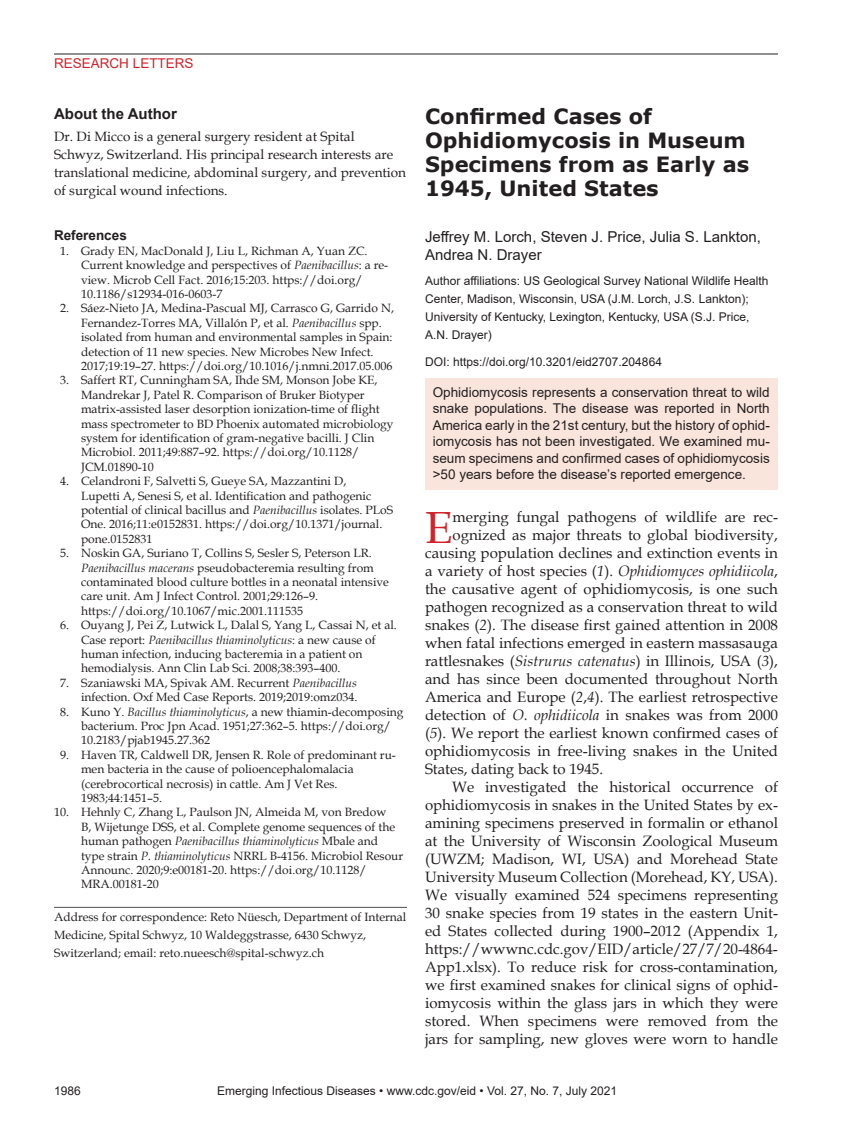
<style>
.page{position:relative;width:851px;height:1134px;background:#fff}
.page>*{position:absolute;margin:0;border:0;box-sizing:border-box;transform-origin:0 0}
.t1{font:45.15px "Book Antiqua";color:#d1232a}
.t2{font:700 21px/24px "Verdana";color:#231f20}
.t3{font:15px "Book Antiqua";color:#231f20}
.t4{font:15px/18px "Arial";color:#231f20}
.t5{font:700 15px "Arial";color:#231f20}
.t6{font:13.5px/16.5px "Arial";color:#231f20;text-align:justify}
.t7{font:13.5px/18px "Book Antiqua";color:#231f20}
.t8{font:13.5px "Arial";color:#d1232a}
.t9{font:700 13.5px "Arial";color:#231f20}
.t10{font:12px/14.4px "Book Antiqua";color:#231f20}
.t11{font:12px/18px "Arial";color:#231f20}
.s1{font-style:italic}
</style>
<div class="page">
<hr style="left:54px;top:54px;width:724px;height:1px;background:#231f20">
<hr style="left:54px;top:907px;width:353px;height:1px;background:#636366">
<div style="left:425px;top:378px;width:352px;height:111px;background:#f9e5dc"></div>
<p class="t8" style="left:54px;top:54px;width:141px">RESEARCH LETTERS</p>
<p class="t5" style="left:54px;top:103px;width:124px">About the Author</p>
<p class="t7" style="left:54px;top:128px;width:353px">Dr. Di Micco is a general surgery resident at Spital Schwyz, Switzerland. His principal research interests are translational medicine, abdominal surgery, and prevention of surgical wound infections.</p>
<p class="t9" style="left:54px;top:226px;width:74px">References</p>
<p class="t10" style="left:81px;top:243px;width:308px;text-indent:-21px">1. Grady EN, MacDonald J, Liu L, Richman A, Yuan ZC.<br>Current knowledge and perspectives of <span class="s1">Paenibacillus</span>: a re&shy;view. Microb Cell Fact. 2016;15:203. https://doi.org/ 10.1186/s12934-016-0603-7</p>
<p class="t10" style="left:81px;top:301px;width:314px;text-indent:-21px">2. Sáez-Nieto JA, Medina-Pascual MJ, Carrasco G, Garrido N, Fernandez-Torres MA, Villalón P, et al. <span class="s1">Paenibacillus</span> spp. isolated from human and environmental samples in Spain: detection of 11 new species. New Microbes New Infect.<br>2017;19:19–27. https://doi.org/10.1016/j.nmni.2017.05.006</p>
<p class="t10" style="left:81px;top:373px;width:314px;text-indent:-21px">3. Saffert RT, Cunningham SA, Ihde SM, Monson Jobe KE, Mandrekar J, Patel R. Comparison of Bruker Biotyper matrix-assisted laser desorption ionization-time of flight mass spectrometer to BD Phoenix automated microbiology system for identification of gram-negative bacilli. J Clin Microbiol. 2011;49:887–92. https://doi.org/10.1128/ JCM.01890-10</p>
<p class="t10" style="left:81px;top:474px;width:313px;text-indent:-21px">4. Celandroni F, Salvetti S, Gueye SA, Mazzantini D,<br>Lupetti A, Senesi S, et al. Identification and pathogenic potential of clinical bacillus and <span class="s1">Paenibacillus</span> isolates. PLoS One. 2016;11:e0152831. https://doi.org/10.1371/journal. pone.0152831</p>
<p class="t10" style="left:81px;top:546px;width:309px;text-indent:-21px">5. Noskin GA, Suriano T, Collins S, Sesler S, Peterson LR.<br><span class="s1">Paenibacillus macerans</span> pseudobacteremia resulting from contaminated blood culture bottles in a neonatal intensive care unit. Am J Infect Control. 2001;29:126–9. https://doi.org/10.1067/mic.2001.111535</p>
<p class="t10" style="left:81px;top:618px;width:317px;text-indent:-21px">6. Ouyang J, Pei Z, Lutwick L, Dalal S, Yang L, Cassai N, et al.<br>Case report: <span class="s1">Paenibacillus thiaminolyticus</span>: a new cause of human infection, inducing bacteremia in a patient on hemodialysis. Ann Clin Lab Sci. 2008;38:393–400.</p>
<p class="t10" style="left:60px;top:675px;width:299px;text-align:right">7. Szaniawski MA, Spivak AM. Recurrent <span class="s1">Paenibacillus </span>infection. Oxf Med Case Reports. 2019;2019:omz034.</p>
<p class="t10" style="left:81px;top:704px;width:324px;text-indent:-21px">8. Kuno Y. <span class="s1">Bacillus thiaminolyticus</span>, a new thiamin-decomposing bacterium. Proc Jpn Acad. 1951;27:362–5. https://doi.org/<br>10.2183/pjab1945.27.362</p>
<p class="t10" style="left:81px;top:747px;width:316px;text-indent:-21px">9. Haven TR, Caldwell DR, Jensen R. Role of predominant ru&shy;men bacteria in the cause of polioencephalomalacia (cerebrocortical necrosis) in cattle. Am J Vet Res.<br>1983;44:1451–5.</p>
<p class="t10" style="left:81px;top:805px;width:323px;text-indent:-27px">10. Hehnly C, Zhang L, Paulson JN, Almeida M, von Bredow<br>B, Wijetunge DSS, et al. Complete genome sequences of the human pathogen <span class="s1">Paenibacillus thiaminolyticus</span> Mbale and type strain <span class="s1">P. thiaminolyticus</span> NRRL B-4156. Microbiol Resour Announc. 2020;9:e00181-20. https://doi.org/10.1128/ MRA.00181-20</p>
<p class="t10" style="left:54px;top:908px;width:354px;line-height:18px">Address for correspondence: Reto Nüesch, Department of Internal<br>Medicine, Spital Schwyz, 10 Waldeggstrasse, 6430 Schwyz,<br>Switzerland; email: reto.nueesch@spital-schwyz.ch</p>
<h2 class="t2" style="left:425px;top:104px;width:325px">Confirmed Cases of<br>Ophidiomycosis in Museum<br>Specimens from as Early as<br>1945, United States</h2>
<p class="t4" style="left:425px;top:228px;width:337px">Jeffrey M. Lorch, Steven J. Price, Julia S. Lankton,<br>Andrea N. Drayer</p>
<p class="t11" style="left:425px;top:272px;width:345px">Author affiliations: US Geological Survey National Wildlife Health Center, Madison, Wisconsin, USA (J.M. Lorch, J.S. Lankton); University of Kentucky, Lexington, Kentucky, USA (S.J. Price, A.N. Drayer)</p>
<p class="t11" style="left:425px;top:353px;width:238px">DOI: https://doi.org/10.3201/eid2707.204864</p>
<p class="t6" style="left:432px;top:383px;width:338px">Ophidiomycosis represents a conservation threat to wild snake populations. The disease was reported in North America early in the 21st century, but the history of ophid&shy;iomycosis has not been investigated. We examined mu&shy;seum specimens and confirmed cases of ophidiomycosis &gt;50 years before the disease’s reported emergence.</p>
<h1 class="t1" style="left:425px;top:496px;width:29px">E</h1>
<p class="t3" style="left:452px;top:507px;width:327px">merging fungal pathogens of wildlife are rec-</p>
<p class="t3" style="left:452px;top:525px;width:327px">ognized as major threats to global biodiversity,</p>
<p class="t3" style="left:425px;top:543px;width:354px">causing population declines and extinction events in</p>
<p class="t3" style="left:425px;top:561px;width:354px">a variety of host species (<span class="s1">1</span>). <span class="s1">Ophidiomyces ophidiicola</span>,</p>
<p class="t3" style="left:425px;top:579px;width:354px">the causative agent of ophidiomycosis, is one such</p>
<p class="t3" style="left:425px;top:597px;width:354px">pathogen recognized as a conservation threat to wild</p>
<p class="t3" style="left:425px;top:615px;width:354px">snakes (<span class="s1">2</span>). The disease first gained attention in 2008</p>
<p class="t3" style="left:425px;top:633px;width:354px">when fatal infections emerged in eastern massasauga</p>
<p class="t3" style="left:425px;top:651px;width:354px">rattlesnakes (<span class="s1">Sistrurus catenatus</span>) in Illinois, USA (<span class="s1">3</span>),</p>
<p class="t3" style="left:425px;top:669px;width:354px">and has since been documented throughout North</p>
<p class="t3" style="left:425px;top:687px;width:354px">America and Europe (<span class="s1">2</span>,<span class="s1">4</span>). The earliest retrospective</p>
<p class="t3" style="left:425px;top:705px;width:354px">detection of <span class="s1">O. ophidiicola</span> in snakes was from 2000</p>
<p class="t3" style="left:425px;top:723px;width:354px">(<span class="s1">5</span>). We report the earliest known confirmed cases of</p>
<p class="t3" style="left:425px;top:741px;width:354px">ophidiomycosis in free-living snakes in the United</p>
<p class="t3" style="left:425px;top:759px;width:180px">States, dating back to 1945.</p>
<p class="t3" style="left:452px;top:777px;width:327px">We investigated the historical occurrence of</p>
<p class="t3" style="left:425px;top:795px;width:354px">ophidiomycosis in snakes in the United States by ex-</p>
<p class="t3" style="left:425px;top:813px;width:354px">amining specimens preserved in formalin or ethanol</p>
<p class="t3" style="left:425px;top:831px;width:354px">at the University of Wisconsin Zoological Museum</p>
<p class="t3" style="left:425px;top:849px;width:354px">(UWZM; Madison, WI, USA) and Morehead State</p>
<p class="t3" style="left:425px;top:867px;width:354px">University Museum Collection (Morehead, KY, USA).</p>
<p class="t3" style="left:425px;top:885px;width:354px">We visually examined 524 specimens representing</p>
<p class="t3" style="left:425px;top:903px;width:354px">30 snake species from 19 states in the eastern Unit-</p>
<p class="t3" style="left:425px;top:921px;width:354px">ed States collected during 1900–2012 (Appendix 1,</p>
<p class="t3" style="left:425px;top:939px;width:354px">https://wwwnc.cdc.gov/EID/article/27/7/20-4864-</p>
<p class="t3" style="left:425px;top:957px;width:354px">App1.xlsx). To reduce risk for cross-contamination,</p>
<p class="t3" style="left:425px;top:975px;width:354px">we first examined snakes for clinical signs of ophid-</p>
<p class="t3" style="left:425px;top:993px;width:354px">iomycosis within the glass jars in which they were</p>
<p class="t3" style="left:425px;top:1011px;width:354px">stored. When specimens were removed from the</p>
<p class="t3" style="left:425px;top:1029px;width:354px">jars for sampling, new gloves were worn to handle</p>
<p class="t11" style="left:54px;top:1082px;width:28px">1986</p>
<p class="t11" style="left:217px;top:1082px;width:401px">Emerging Infectious Diseases • www.cdc.gov/eid • Vol. 27, No. 7, July 2021</p>
</div>
